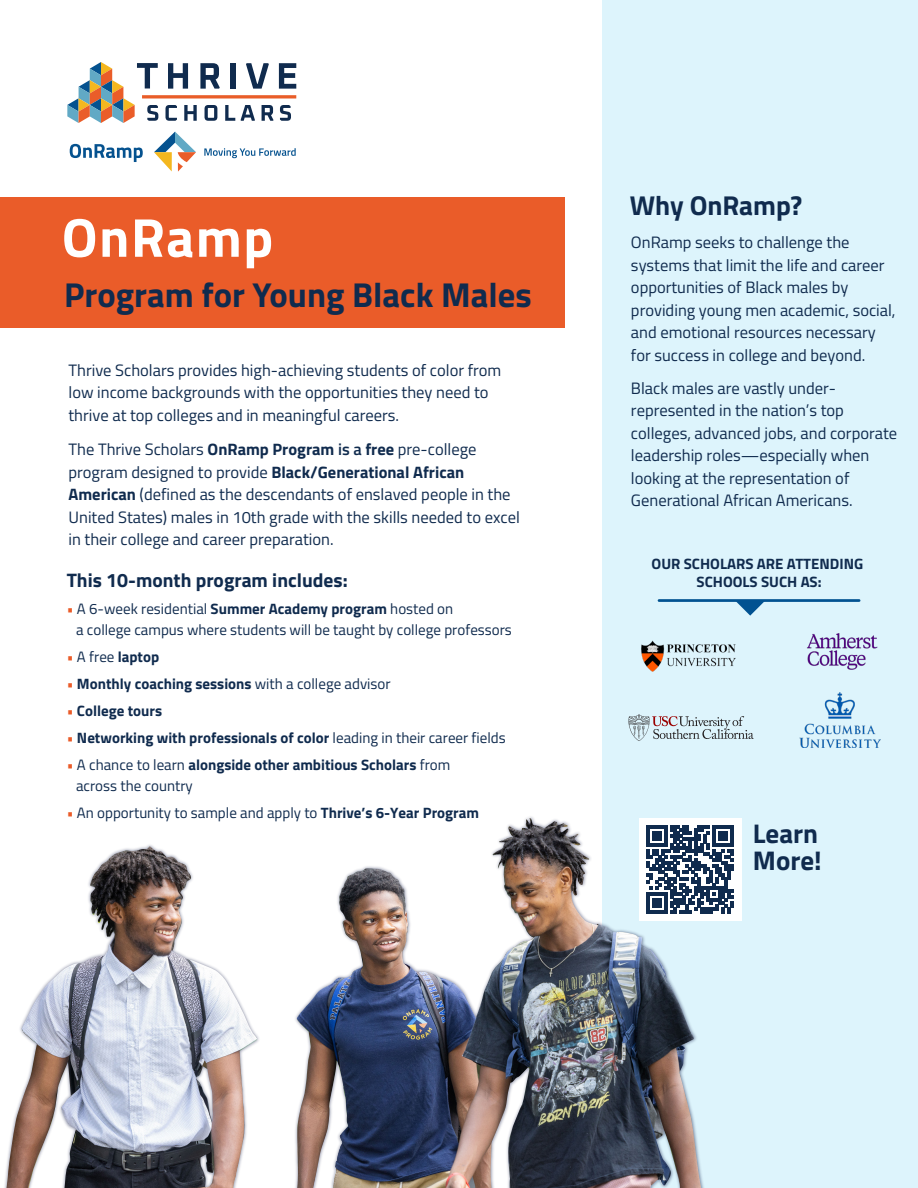
<style>
.page{position:relative;width:918px;height:1188px;background:#fff}
.page>*{position:absolute;margin:0;border:0;box-sizing:border-box;transform-origin:0 0}
.t1{font:700 54.9px "Titillium Web";letter-spacing:.03em;color:#fff}
.t2{font:700 34.65px "Titillium Web";color:#102b4e}
.t3{font:700 27.3px "Titillium Web";color:#102b4e}
.t4{font:700 27px/27px "Titillium Web";color:#102b4e}
.t5{font:700 19.5px "Titillium Web";color:#102b4e}
.t6{font:16.5px/22.5px "Titillium Web";color:#102b4e}
.t7{font:15px/21px "Titillium Web";color:#102b4e}
.t8{font:700 15px/18px "Titillium Web";color:#102b4e;text-align:center}
.s1{font-weight:700}
.s2{font-weight:600}
.s3{font-weight:600;color:#ea5c29}
.s4{font-weight:400}
</style>
<div class="page">
<div style="left:603px;top:0;width:315px;height:1188px;background:#ddf4fc"></div>
<div style="left:0;top:198px;width:565px;height:130px;background:#ea5c29"></div>
<img style="left:4px;top:813px;width:729px;height:375px">
<img style="left:339px;top:819px;width:195px;height:199px">
<svg style="left:154px;top:132px;width:42px;height:40px"></svg>
<svg style="left:204px;top:148px;width:92px;height:10px"></svg>
<svg style="left:67px;top:62px;width:229px;height:61px"></svg>
<svg style="left:70px;top:144px;width:73px;height:18px"></svg>
<div style="left:639px;top:819px;width:102px;height:102px;background:#fff"></div>
<img style="left:807px;top:633px;width:70px;height:37px">
<img style="left:800px;top:693px;width:81px;height:55px">
<img style="left:641px;top:640px;width:95px;height:32px">
<hr style="left:659px;top:599px;width:200px;height:3px;background:#015291">
<svg style="left:735px;top:601px;width:30px;height:15px"></svg>
<svg style="left:629px;top:714px;width:125px;height:27px"></svg>
<svg style="left:646px;top:826px;width:88px;height:87px"></svg>
<h1 class="t1" style="left:62px;top:196px;width:213px">OnRamp</h1>
<h2 class="t2" style="left:64px;top:268px;width:469px">Program for Young Black Males</h2>
<p class="t6" style="left:69px;top:358px;width:434px">Thrive Scholars provides high-achieving students of color from low income backgrounds with the opportunities they need to thrive at top colleges and in meaningful careers.</p>
<p class="t6" style="left:69px;top:437px;width:453px">The Thrive Scholars <span class="s1">OnRamp Program</span> <span class="s2">is a</span> <span class="s1">free</span> pre-college program designed to provide <span class="s1">Black/Generational African American</span> (defined as the descendants of enslaved people in the United States) males in 10th grade with the skills needed to excel in their college and career preparation.</p>
<p class="t5" style="left:67px;top:566px;width:282px">This 10-month program includes:</p>
<p class="t7" style="left:76px;top:598px;width:437px;text-indent:-9px"><span class="s3">•</span> A 6-week residential <span class="s1">Summer Academy program</span> hosted on<br>a college campus where students will be taught by college professors</p>
<p class="t8" style="left:67px;top:647px;width:94px"><span class="s3">•</span> <span class="s4">A free</span> laptop</p>
<p class="t8" style="left:67px;top:674px;width:325px"><span class="s3">•</span> Monthly coaching sessions <span class="s4">with a college advisor</span></p>
<p class="t8" style="left:67px;top:701px;width:97px"><span class="s3">•</span> College tours</p>
<p class="t8" style="left:67px;top:728px;width:441px"><span class="s3">•</span> Networking with professionals of color <span class="s4">leading in their career fields</span></p>
<p class="t7" style="left:76px;top:754px;width:376px;text-indent:-9px"><span class="s3">•</span> A chance to learn <span class="s1">alongside other ambitious Scholars</span> from across the country</p>
<p class="t7" style="left:67px;top:802px;width:414px"><span class="s3">•</span> An opportunity to sample and apply to <span class="s1">Thrive’s 6-Year Program</span></p>
<h3 class="t3" style="left:630px;top:185px;width:174px">Why OnRamp?</h3>
<p class="t6" style="left:631px;top:231px;width:266px">OnRamp seeks to challenge the systems that limit the life and career opportunities of Black males by providing young men academic, social, and emotional resources necessary for success in college and beyond.</p>
<p class="t6" style="left:631px;top:376px;width:268px">Black males are vastly under&shy;represented in the nation’s top colleges, advanced jobs, and corporate leadership roles—especially when looking at the representation of Generational African Americans.</p>
<p class="t8" style="left:652px;top:554px;width:213px">OUR SCHOLARS ARE ATTENDING<br>SCHOOLS SUCH AS:</p>
<h3 class="t4" style="left:753px;top:819px;width:70px">Learn<br>More!</h3>
</div>
